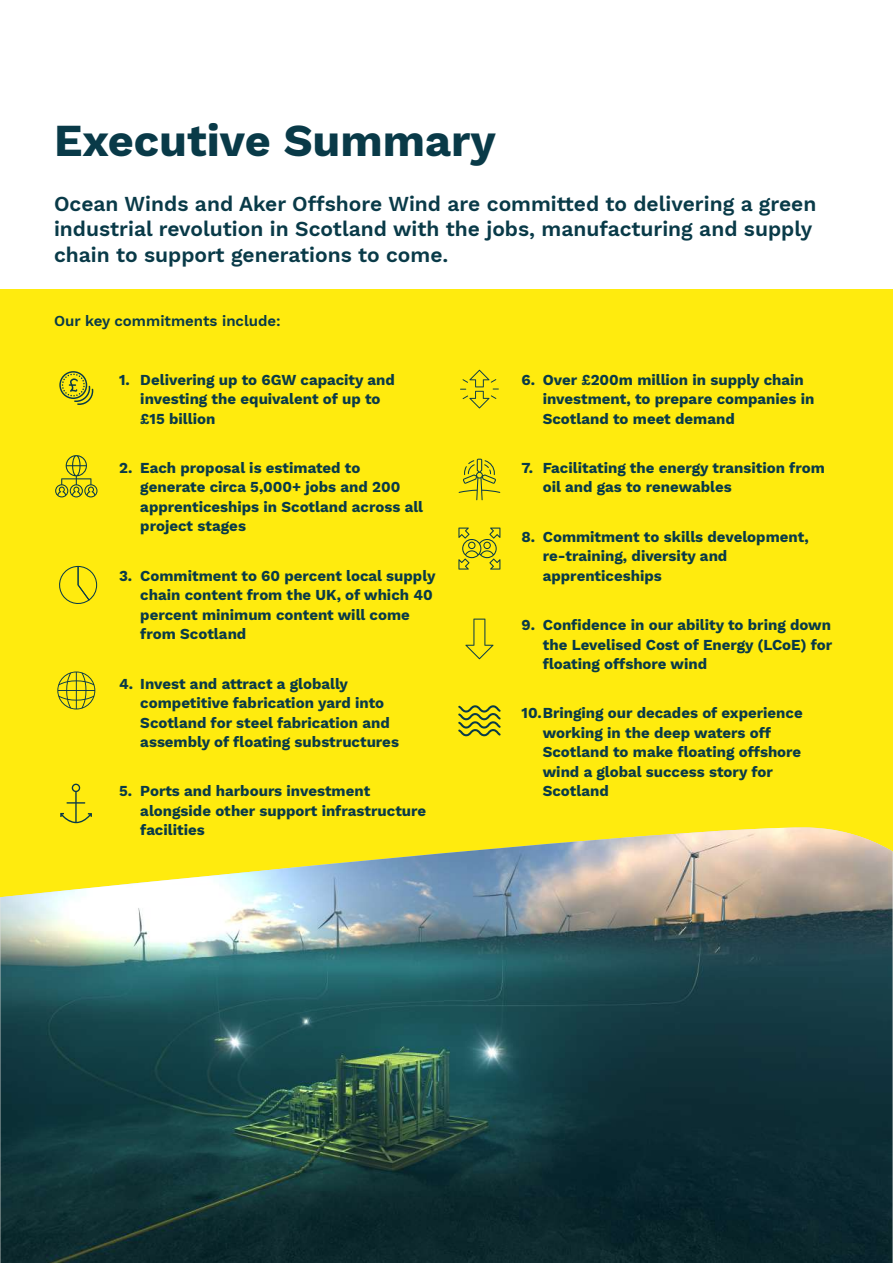
<style>
.page{position:relative;width:893px;height:1263px;background:#fff}
.page>*{position:absolute;margin:0;border:0;box-sizing:border-box;transform-origin:0 0}
.t1{font:45px "Work Sans";color:#093a48}
.t2{font:21px/25.5px "Work Sans";color:#093a48}
.t3{font:15px/19.5px "Work Sans";color:#093a48}
</style>
<div class="page">
<div style="left:0;top:289px;width:893px;height:655px;background:#ffeb0e"></div>
<svg style="left:59px;top:371px;width:34px;height:34px"></svg>
<svg style="left:460px;top:370px;width:39px;height:38px"></svg>
<svg style="left:459px;top:459px;width:41px;height:41px"></svg>
<svg style="left:458px;top:528px;width:42px;height:42px"></svg>
<svg style="left:465px;top:619px;width:28px;height:40px"></svg>
<svg style="left:458px;top:705px;width:43px;height:31px"></svg>
<svg style="left:55px;top:455px;width:43px;height:42px"></svg>
<svg style="left:59px;top:565px;width:39px;height:39px"></svg>
<svg style="left:57px;top:671px;width:38px;height:38px"></svg>
<svg style="left:60px;top:783px;width:32px;height:40px"></svg>
<img style="left:0;top:827px;width:893px;height:436px">
<h1 class="t1" style="left:54px;top:106px;width:443px">Executive Summary</h1>
<h2 class="t2" style="left:54px;top:190px;width:764px">Ocean Winds and Aker Offshore Wind are committed to delivering a green industrial revolution in Scotland with the jobs, manufacturing and supply chain to support generations to come.</h2>
<p class="t3" style="left:54px;top:311px;width:228px">Our key commitments include:</p>
<p class="t3" style="left:140px;top:369px;width:256px;text-indent:-21px">1. Delivering up to 6GW capacity and investing the equivalent of up to £15 billion</p>
<p class="t3" style="left:140px;top:457px;width:284px;text-indent:-21px">2. Each proposal is estimated to generate circa 5,000+ jobs and 200 apprenticeships in Scotland across all project stages</p>
<p class="t3" style="left:140px;top:565px;width:297px;text-indent:-21px">3. Commitment to 60 percent local supply chain content from the UK, of which 40 percent minimum content will come from Scotland</p>
<p class="t3" style="left:140px;top:673px;width:260px;text-indent:-21px">4. Invest and attract a globally competitive fabrication yard into Scotland for steel fabrication and assembly of floating substructures</p>
<p class="t3" style="left:140px;top:781px;width:287px;text-indent:-21px">5. Ports and harbours investment alongside other support infrastructure facilities</p>
<p class="t3" style="left:543px;top:369px;width:273px;text-indent:-21px">6. Over £200m million in supply chain investment, to prepare companies in<br>Scotland to meet demand</p>
<p class="t3" style="left:543px;top:457px;width:284px;text-indent:-21px">7. Facilitating the energy transition from oil and gas to renewables</p>
<p class="t3" style="left:543px;top:526px;width:267px;text-indent:-21px">8. Commitment to skills development, re-training, diversity and apprenticeships</p>
<p class="t3" style="left:543px;top:614px;width:291px;text-align:justify;text-indent:-21px">9. Confidence in our ability to bring down the Levelised Cost of Energy (LCoE) for floating offshore wind</p>
<p class="t3" style="left:543px;top:703px;width:261px;text-indent:-21px">10.Bringing our decades of experience working in the deep waters off<br>Scotland to make floating offshore wind a global success story for<br>Scotland</p>
</div>
